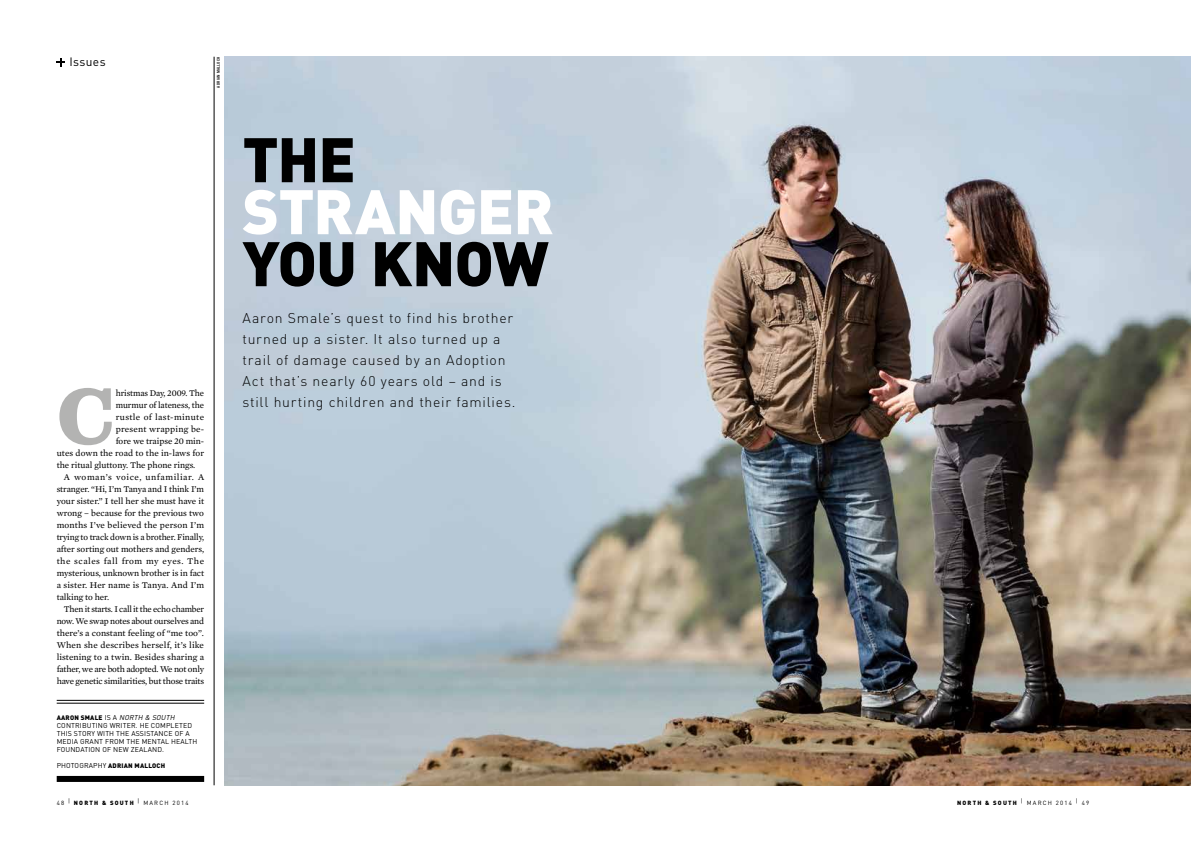
<style>
.page{position:relative;width:1191px;height:842px;background:#fff}
.page>*{position:absolute;margin:0;border:0;box-sizing:border-box;transform-origin:0 0}
.t1{font:700 71.3px "Belizio";color:#b3b3b2}
.t2{font:900 61.9px "DIN";letter-spacing:-.02em;color:#000}
.t3{font:900 61.9px "DIN";letter-spacing:-.015em;color:#fff}
.t4{font:300 14px/21px "DIN";letter-spacing:.055em;color:#000}
.t5{font:12px "DIN";letter-spacing:.035em;color:#000}
.t6{font:9px "Mercury Text G2";letter-spacing:-.005em;color:#000}
.t7{font:9px "Mercury Text G2";letter-spacing:.015em;color:#000}
.t8{font:9px "Mercury Text G2";letter-spacing:-.025em;color:#000}
.t9{font:9px "Mercury Text G2";letter-spacing:.055em;color:#000}
.t10{font:9px "Mercury Text G2";letter-spacing:.06em;color:#000}
.t11{font:9px "Mercury Text G2";letter-spacing:.04em;color:#000}
.t12{font:9px "Mercury Text G2";letter-spacing:.02em;color:#000}
.t13{font:7px/8px "DIN";letter-spacing:.02em;color:#000}
.t14{font:900 6.5px "DIN";letter-spacing:.03em;color:#000}
.t15{font:6px "DIN";letter-spacing:.2em;color:#000}
.t16{font:900 6px "DIN";letter-spacing:.2em;color:#000}
.t17{font:500 condensed 4px "Helvetica Neue";letter-spacing:.06em;color:#000}
.s1{font-weight:900;font-size:6.5px}
.s2{font-style:italic}
.s3{font-weight:400;font-size:7px}
.s4{font-weight:900}
.s5{font-weight:400}
</style>
<div class="page">
<img style="left:224px;top:57px;width:967px;height:728px">
<svg style="left:57px;top:58px;width:8px;height:8px"></svg>
<hr style="left:214px;top:57px;width:1px;height:728px;background:#000">
<hr style="left:57px;top:700px;width:147px;height:1px;background:#000">
<hr style="left:57px;top:703px;width:147px;height:1px;background:#000">
<div style="left:57px;top:776px;width:147px;height:6px;background:#000"></div>
<h3 class="t5" style="left:69px;top:55px;width:38px">Issues</h3>
<p class="t17" style="left:216px;top:88px;width:32px;rotate:-90deg">ADRIAN MALLOCH</p>
<h1 class="t1" style="left:57px;top:371px;width:60px">C</h1>
<p class="t6" style="left:116px;top:387px;width:90px">hristmas Day, 2009. The</p>
<p class="t6" style="left:116px;top:399px;width:90px">murmur of lateness, the</p>
<p class="t11" style="left:116px;top:411px;width:90px">rustle of last-minute</p>
<p class="t12" style="left:116px;top:423px;width:90px">present wrapping be-</p>
<p class="t6" style="left:116px;top:435px;width:90px">fore we traipse 20 min-</p>
<p class="t6" style="left:57px;top:447px;width:149px">utes down the road to the in-laws for</p>
<p class="t6" style="left:57px;top:459px;width:140px">the ritual gluttony. The phone rings.</p>
<p class="t10" style="left:64px;top:471px;width:142px">A woman’s voice, unfamiliar. A</p>
<p class="t6" style="left:57px;top:483px;width:149px">stranger. “Hi, I’m Tanya and I think I’m</p>
<p class="t6" style="left:57px;top:495px;width:149px">your sister.” I tell her she must have it</p>
<p class="t6" style="left:57px;top:507px;width:149px">wrong – because for the previous two</p>
<p class="t7" style="left:57px;top:519px;width:149px">months I’ve believed the person I’m</p>
<p class="t6" style="left:57px;top:531px;width:149px">trying to track down is a brother. Finally,</p>
<p class="t6" style="left:57px;top:543px;width:149px">after sorting out mothers and genders,</p>
<p class="t9" style="left:57px;top:555px;width:149px">the scales fall from my eyes. The</p>
<p class="t6" style="left:57px;top:567px;width:149px">mysterious, unknown brother is in fact</p>
<p class="t7" style="left:57px;top:579px;width:149px">a sister. Her name is Tanya. And I’m</p>
<p class="t6" style="left:57px;top:591px;width:54px">talking to her.</p>
<p class="t8" style="left:64px;top:603px;width:142px">Then it starts. I call it the echo chamber</p>
<p class="t6" style="left:57px;top:615px;width:149px">now. We swap notes about ourselves and</p>
<p class="t6" style="left:57px;top:627px;width:149px">there’s a constant feeling of “me too”.</p>
<p class="t7" style="left:57px;top:639px;width:149px">When she describes herself, it’s like</p>
<p class="t6" style="left:57px;top:651px;width:149px">listening to a twin. Besides sharing a</p>
<p class="t6" style="left:57px;top:663px;width:149px">father, we are both adopted. We not only</p>
<p class="t6" style="left:57px;top:675px;width:149px">have genetic similarities, but those traits</p>
<p class="t13" style="left:57px;top:714px;width:142px"><span class="s1">AARON SMALE</span> IS A <span class="s2">NORTH &amp; SOUTH<br></span>CONTRIBUTING WRITER. HE COMPLETED<br>THIS STORY WITH THE ASSISTANCE OF A<br>MEDIA GRANT FROM THE MENTAL HEALTH<br>FOUNDATION OF NEW ZEALAND.</p>
<p class="t14" style="left:57px;top:762px;width:110px"><span class="s3">PHOTOGRAPHY</span> ADRIAN MALLOCH</p>
<h2 class="t2" style="left:242px;top:118px;width:115px">THE</h2>
<h2 class="t3" style="left:242px;top:170px;width:313px">STRANGER</h2>
<h2 class="t2" style="left:242px;top:222px;width:308px">YOU KNOW</h2>
<h3 class="t4" style="left:242px;top:307px;width:275px">Aaron Smale’s quest to find his brother turned up a sister. It also turned up a trail of damage caused by an Adoption Act that’s nearly 60 years old – and is still hurting children and their families.</h3>
<p class="t15" style="left:57px;top:798px;width:133px">48 | <span class="s4">NORTH &amp; SOUTH</span> | MARCH 2014</p>
<p class="t15" style="left:1076px;top:798px;width:15px">| 49</p>
<p class="t16" style="left:957px;top:798px;width:116px">NORTH &amp; SOUTH <sup>|</sup> <span class="s5">MARCH 2014</span></p>
</div>
